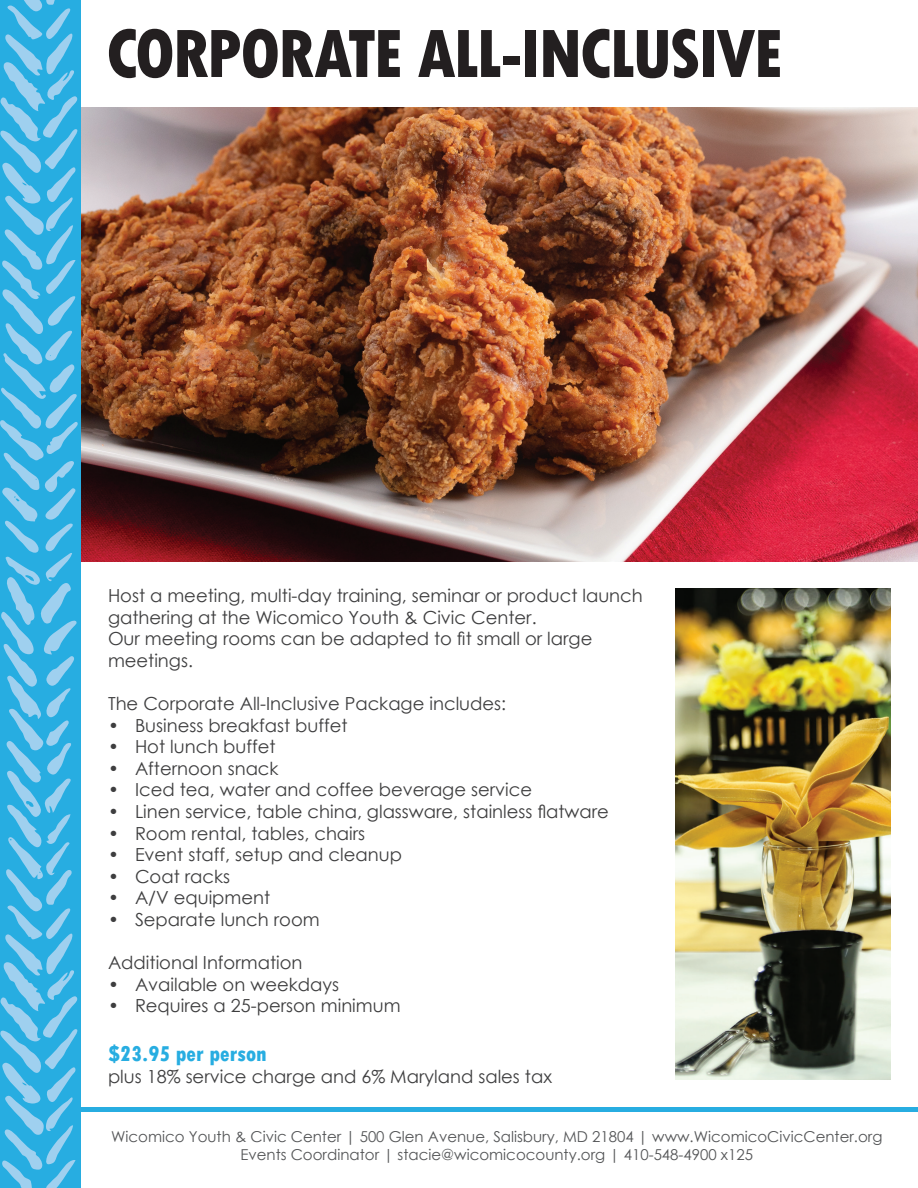
<style>
.page{position:relative;width:918px;height:1188px;background:#fff}
.page>*{position:absolute;margin:0;border:0;box-sizing:border-box;transform-origin:0 0}
.t1{font:800 condensed 72px "Tw Cen";letter-spacing:-.04em;color:#231f20}
.t2{font:800 condensed 22.5px "Tw Cen";color:#27ade1}
.t3{font:18px/21.6px "Century Gothic";color:#3e3e3f}
.t4{font:15px/18px "Century Gothic";color:#545557;text-align:center}
</style>
<div class="page">
<hr style="left:0;top:1107px;width:918px;height:4px;background:#27ade1">
<div style="left:0;top:0;width:81px;height:1188px;background:#27ade1"></div>
<svg style="left:0;top:0;width:78px;height:1188px"></svg>
<img style="left:675px;top:588px;width:216px;height:491px">
<img style="left:81px;top:108px;width:837px;height:453px">
<h1 class="t1" style="left:106px;top:11px;width:679px">CORPORATE ALL-INCLUSIVE</h1>
<p class="t3" style="left:108px;top:584px;width:536px">Host a meeting, multi-day training, seminar or product launch gathering at the Wicomico Youth &amp; Civic Center.<br>Our meeting rooms can be adapted to fit small or large meetings.</p>
<p class="t3" style="left:108px;top:692px;width:400px">The Corporate All-Inclusive Package includes:</p>
<p class="t3" style="left:108px;top:714px;width:241px">• Business breakfast buffet</p>
<p class="t3" style="left:108px;top:736px;width:169px">• Hot lunch buffet</p>
<p class="t3" style="left:108px;top:757px;width:172px">• Afternoon snack</p>
<p class="t3" style="left:108px;top:779px;width:426px">• Iced tea, water and coffee beverage service</p>
<p class="t3" style="left:108px;top:800px;width:503px">• Linen service, table china, glassware, stainless flatware</p>
<p class="t3" style="left:108px;top:822px;width:259px">• Room rental, tables, chairs</p>
<p class="t3" style="left:108px;top:844px;width:296px">• Event staff, setup and cleanup</p>
<p class="t3" style="left:108px;top:865px;width:124px">• Coat racks</p>
<p class="t3" style="left:108px;top:887px;width:164px">• A/V equipment</p>
<p class="t3" style="left:108px;top:908px;width:213px">• Separate lunch room</p>
<p class="t3" style="left:108px;top:952px;width:196px">Additional Information</p>
<p class="t3" style="left:108px;top:973px;width:233px">• Available on weekdays</p>
<p class="t3" style="left:108px;top:995px;width:294px">• Requires a 25-person minimum</p>
<p class="t2" style="left:108px;top:1040px;width:160px">$23.95 per person</p>
<p class="t3" style="left:108px;top:1065px;width:445px">plus 18% service charge and 6% Maryland sales tax</p>
<p class="t4" style="left:111px;top:1127px;width:773px">Wicomico Youth &amp; Civic Center | 500 Glen Avenue, Salisbury, MD 21804 | www.WicomicoCivicCenter.org<br>Events Coordinator | stacie@wicomicocounty.org | 410-548-4900 x125</p>
</div>
